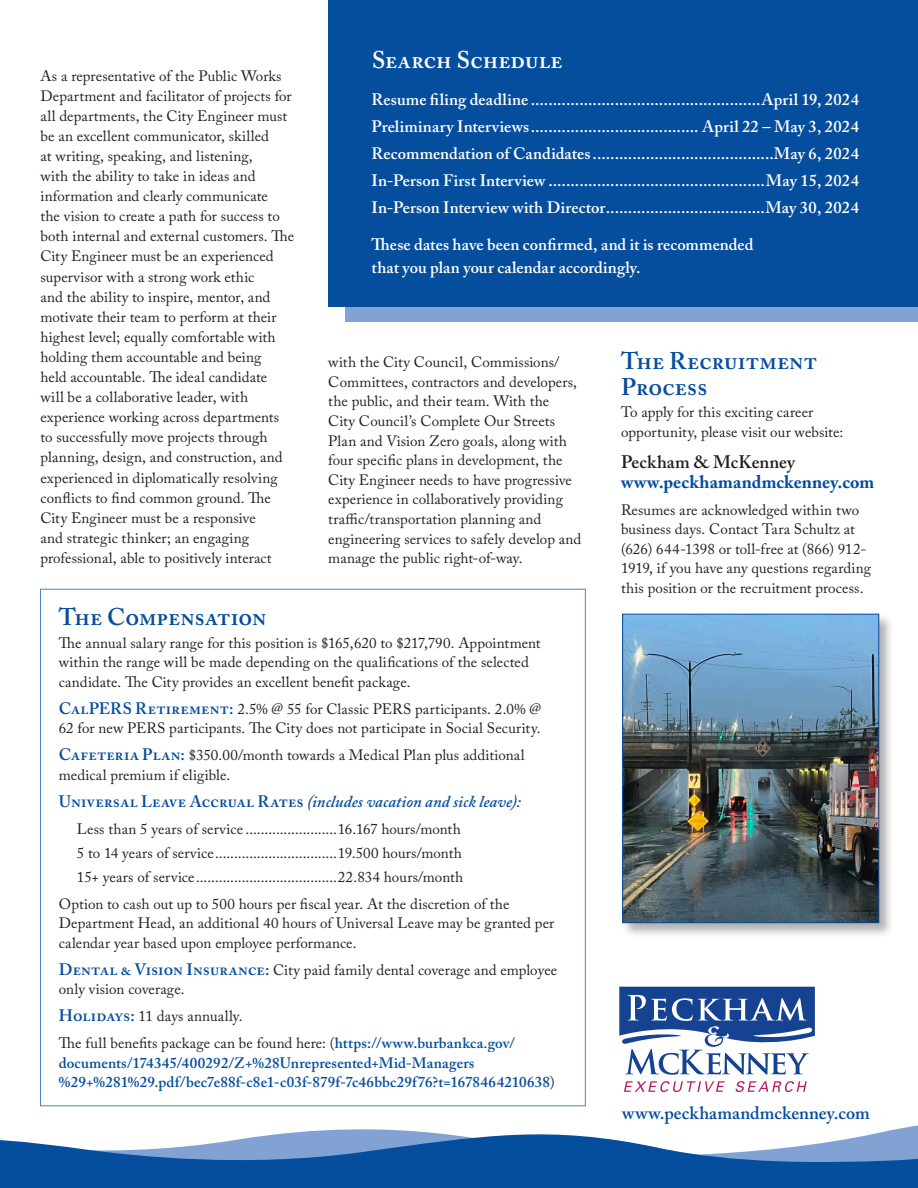
<style>
.page{position:relative;width:918px;height:1188px;background:#fff}
.page>*{position:absolute;margin:0;border:0;box-sizing:border-box;transform-origin:0 0}
.Subhead_1{font:600 24px/25.5px "Adobe Caslon Pro";letter-spacing:.005em;color:#054d9d}
.Subhead_1-2{font:600 24px "Adobe Caslon Pro";letter-spacing:.005em;color:#fff}
.Contact_info{font:700 18px "Adobe Caslon Pro";letter-spacing:.005em;color:#054d9d}
.Contact_info-2{font:600 18px "Adobe Caslon Pro";letter-spacing:.03em;color:#054d9d}
.Contact_info-3{font:600 18px "Adobe Caslon Pro";color:#231f20}
.Search_text{font:600 16.5px/22.5px "Adobe Caslon Pro";letter-spacing:.01em;color:#fff}
.Benefits{font:italic 600 16.5px "Adobe Caslon Pro";color:#054d9d}
.Body{font:15px/20.1px "Adobe Caslon Pro";letter-spacing:.005em;color:#231f20}
.Benefits-2{font:15px/19.5px "Adobe Caslon Pro";letter-spacing:.005em;color:#231f20}
.Body-2{font:600 15px/19.5px "Adobe Caslon Pro";letter-spacing:.015em;color:#054d9d}
.s1{font-weight:600;font-size:16.5px;color:#054d9d}
.s2{font-style:normal}
.s3{font-weight:400;color:#231f20}
</style>
<div class="page">
<svg style="left:619px;top:987px;width:196px;height:88px"></svg>
<svg style="left:624px;top:1081px;width:101px;height:11px"></svg>
<svg style="left:735px;top:1081px;width:72px;height:11px"></svg>
<div style="left:346px;top:110px;width:572px;height:212px;background:#83a2d4"></div>
<div style="left:328px;top:0;width:590px;height:307px;background:#054d9d"></div>
<svg style="left:0;top:1125px;width:917px;height:63px;fill:#054d9d"></svg>
<div style="left:621px;top:613px;width:274px;height:326px;background:#231f20;opacity:.35"></div>
<img style="left:624px;top:616px;width:253px;height:305px">
<div style="left:622px;top:614px;width:257px;height:309px;border:1px solid #054d9d"></div>
<svg style="left:917px;top:1125px;width:1px;height:63px"></svg>
<p class="Body" style="left:40px;top:65px;width:255px">As a representative of the Public Works Department and facilitator of projects for all departments, the City Engineer must be an excellent communicator, skilled<br>at writing, speaking, and listening,<br>with the ability to take in ideas and information and clearly communicate<br>the vision to create a path for success to both internal and external customers. The City Engineer must be an experienced supervisor with a strong work ethic<br>and the ability to inspire, mentor, and motivate their team to perform at their highest level; equally comfortable with holding them accountable and being<br>held accountable. The ideal candidate will be a collaborative leader, with experience working across departments to successfully move projects through planning, design, and construction, and experienced in diplomatically resolving conflicts to find common ground. The City Engineer must be a responsive<br>and strategic thinker; an engaging professional, able to positively interact</p>
<p class="Subhead_1-2" style="left:372px;top:45px;width:192px">Search Schedule</p>
<p class="Search_text" style="left:372px;top:88px;width:489px">Resume filing deadline ....................................................April 19, 2024</p>
<p class="Search_text" style="left:372px;top:115px;width:489px">Preliminary Interviews...................................... April 22 – May 3, 2024</p>
<p class="Search_text" style="left:372px;top:142px;width:489px">Recommendation of Candidates.........................................May 6, 2024</p>
<p class="Search_text" style="left:372px;top:169px;width:489px">In-Person First Interview .................................................May 15, 2024</p>
<p class="Search_text" style="left:372px;top:196px;width:489px">In-Person Interview with Director....................................May 30, 2024</p>
<p class="Search_text" style="left:372px;top:233px;width:384px">These dates have been confirmed, and it is recommended that you plan your calendar accordingly.</p>
<p class="Body" style="left:328px;top:352px;width:255px;line-height:19.6px">with the City Council, Commissions/ Committees, contractors and developers, the public, and their team. With the<br>City Council’s Complete Our Streets Plan and Vision Zero goals, along with four specific plans in development, the City Engineer needs to have progressive experience in collaboratively providing traffic/transportation planning and engineering services to safely develop and manage the public right-of-way.</p>
<p class="Subhead_1" style="left:621px;top:348px;width:198px">The Recruitment<br>Process</p>
<p class="Body" style="left:621px;top:403px;width:224px;line-height:19.5px">To apply for this exciting career opportunity, please visit our website:</p>
<p class="Contact_info-3" style="left:621px;top:452px;width:176px">Peckham &amp; McKenney</p>
<p class="Contact_info" style="left:621px;top:471px;width:255px">www.peckhamandmckenney.com</p>
<p class="Body" style="left:621px;top:500px;width:252px;line-height:19.5px">Resumes are acknowledged within two business days. Contact Tara Schultz at (626) 644-1398 or toll-free at (866) 912- 1919, if you have any questions regarding this position or the recruitment process.</p>
<p class="Subhead_1" style="left:59px;top:604px;width:209px">The Compensation</p>
<p class="Body" style="left:59px;top:633px;width:483px;line-height:19.5px">The annual salary range for this position is $165,620 to $217,790. Appointment within the range will be made depending on the qualifications of the selected candidate. The City provides an excellent benefit package.</p>
<p class="Benefits-2" style="left:59px;top:699px;width:484px"><span class="s1">CalPERS Retirement:</span> 2.5% @ 55 for Classic PERS participants. 2.0% @<br>62 for new PERS participants. The City does not participate in Social Security.</p>
<p class="Benefits-2" style="left:59px;top:745px;width:467px"><span class="s1">Cafeteria Plan:</span> $350.00/month towards a Medical Plan plus additional medical premium if eligible.</p>
<p class="Benefits" style="left:59px;top:792px;width:464px"><span class="s2">Universal Leave Accrual Rates</span> (includes vacation and sick leave):</p>
<p class="Body" style="left:77px;top:819px;width:385px">Less than 5 years of service ........................16.167 hours/month</p>
<p class="Body" style="left:77px;top:843px;width:387px">5 to 14 years of service................................19.500 hours/month</p>
<p class="Body" style="left:77px;top:867px;width:388px">15+ years of service.....................................22.834 hours/month</p>
<p class="Body" style="left:59px;top:894px;width:497px;line-height:19.5px">Option to cash out up to 500 hours per fiscal year. At the discretion of the<br>Department Head, an additional 40 hours of Universal Leave may be granted per calendar year based upon employee performance.</p>
<p class="Benefits-2" style="left:59px;top:960px;width:500px"><span class="s1">Dental &amp; Vision Insurance:</span> City paid family dental coverage and employee only vision coverage.</p>
<p class="Benefits-2" style="left:59px;top:1006px;width:185px"><span class="s1">Holidays:</span> 11 days annually.</p>
<p class="Body-2" style="left:59px;top:1033px;width:497px"><span class="s3">The full benefits package can be found here: (</span>https://www.burbankca.gov/ documents/174345/400292/Z+%28Unrepresented+Mid-Managers %29+%281%29.pdf/bec7e88f-c8e1-c03f-879f-7c46bbc29f76?t=1678464210638<span class="s3">)</span></p>
<p class="Contact_info-2" style="left:622px;top:1103px;width:249px">www.peckhamandmckenney.com</p>
</div>
